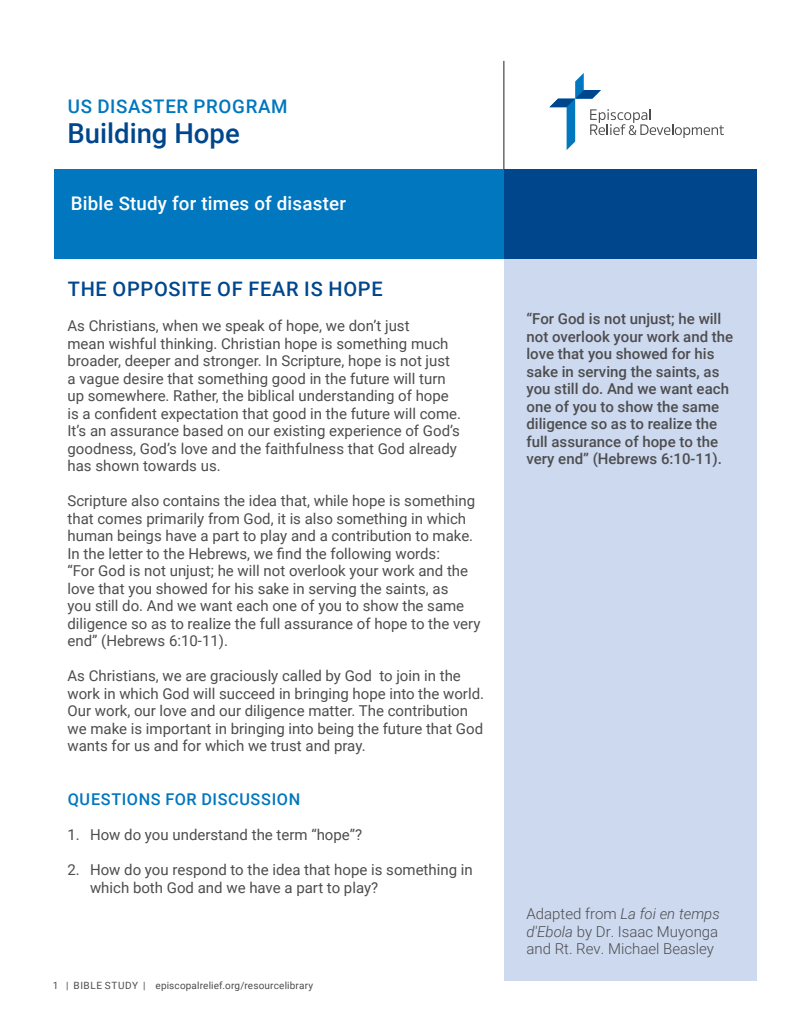
<style>
.page{position:relative;width:810px;height:1035px;background:#fff}
.page>*{position:absolute;margin:0;border:0;box-sizing:border-box;transform-origin:0 0}
.t1{font:500 27.5px "Roboto";color:#00468c}
.t2{font:500 20px "Roboto";letter-spacing:.035em;color:#00468c}
.t3{font:500 18.75px "Roboto";letter-spacing:.01em;color:#fff}
.t4{font:500 18.75px "Roboto";letter-spacing:.035em;color:#0077be}
.t5{font:500 16.25px "Roboto";letter-spacing:.04em;color:#0077be}
.t6{font:15px/17.5px "Roboto";color:#4d4d4f}
.t7{font:500 15px/17.5px "Roboto";color:#4d4d4f}
.t8{font:300 15px/17.5px "Roboto";color:#4d4d4f;text-align:justify}
.t9{font:10px "Roboto";letter-spacing:.015em;color:#4d4d4f}
.s1{font-style:italic}
</style>
<div class="page">
<div style="left:504px;top:259px;width:253px;height:722px;background:#cdd9ef"></div>
<hr style="left:503px;top:61px;width:1px;height:116px;background:#4d4d4f">
<div style="left:54px;top:169px;width:450px;height:90px;background:#0077be"></div>
<div style="left:504px;top:169px;width:253px;height:90px;background:#00468c"></div>
<svg style="left:549px;top:73px;width:175px;height:77px"></svg>
<p class="t4" style="left:68px;top:93px;width:221px">US DISASTER PROGRAM</p>
<p class="t1" style="left:68px;top:114px;width:174px">Building Hope</p>
<p class="t3" style="left:71px;top:190px;width:277px">Bible Study for times of disaster</p>
<p class="t2" style="left:68px;top:275px;width:316px">THE OPPOSITE OF FEAR IS HOPE</p>
<p class="t6" style="left:68px;top:317px;width:395px">As Christians, when we speak of hope, we don’t just<br>mean wishful thinking. Christian hope is something much broader, deeper and stronger. In Scripture, hope is not just a vague desire that something good in the future will turn up somewhere. Rather, the biblical understanding of hope is a confident expectation that good in the future will come.<br>It’s an assurance based on our existing experience of God’s goodness, God’s love and the faithfulness that God already has shown towards us.</p>
<p class="t6" style="left:68px;top:492px;width:409px">Scripture also contains the idea that, while hope is something that comes primarily from God, it is also something in which human beings have a part to play and a contribution to make.<br>In the letter to the Hebrews, we find the following words:</p>
<p class="t6" style="left:68px;top:562px;width:415px">“For God is not unjust; he will not overlook your work and the love that you showed for his sake in serving the saints, as<br>you still do. And we want each one of you to show the same diligence so as to realize the full assurance of hope to the very end” (Hebrews 6:10-11).</p>
<p class="t6" style="left:68px;top:667px;width:418px">As Christians, we are graciously called by God to join in the work in which God will succeed in bringing hope into the world.<br>Our work, our love and our diligence matter. The contribution we make is important in bringing into being the future that God wants for us and for which we trust and pray.</p>
<p class="t5" style="left:68px;top:788px;width:234px">QUESTIONS FOR DISCUSSION</p>
<p class="t6" style="left:68px;top:826px;width:296px">1. How do you understand the term “hope”?</p>
<p class="t6" style="left:90px;top:861px;width:384px;text-indent:-22px">2. How do you respond to the idea that hope is something in which both God and we have a part to play?</p>
<p class="t9" style="left:53px;top:978px;width:262px">1 | BIBLE STUDY | episcopalrelief.org/resourcelibrary</p>
<p class="t7" style="left:527px;top:310px;width:208px">“For God is not unjust; he will not overlook your work and the love that you showed for his sake in serving the saints, as you still do. And we want each one of you to show the same diligence so as to realize the full assurance of hope to the very end” (Hebrews 6:10-11).</p>
<p class="t8" style="left:526px;top:905px;width:195px">Adapted from <span class="s1">La foi en temps d'Ebola</span> by Dr. Isaac Muyonga and Rt. Rev. Michael Beasley</p>
</div>
